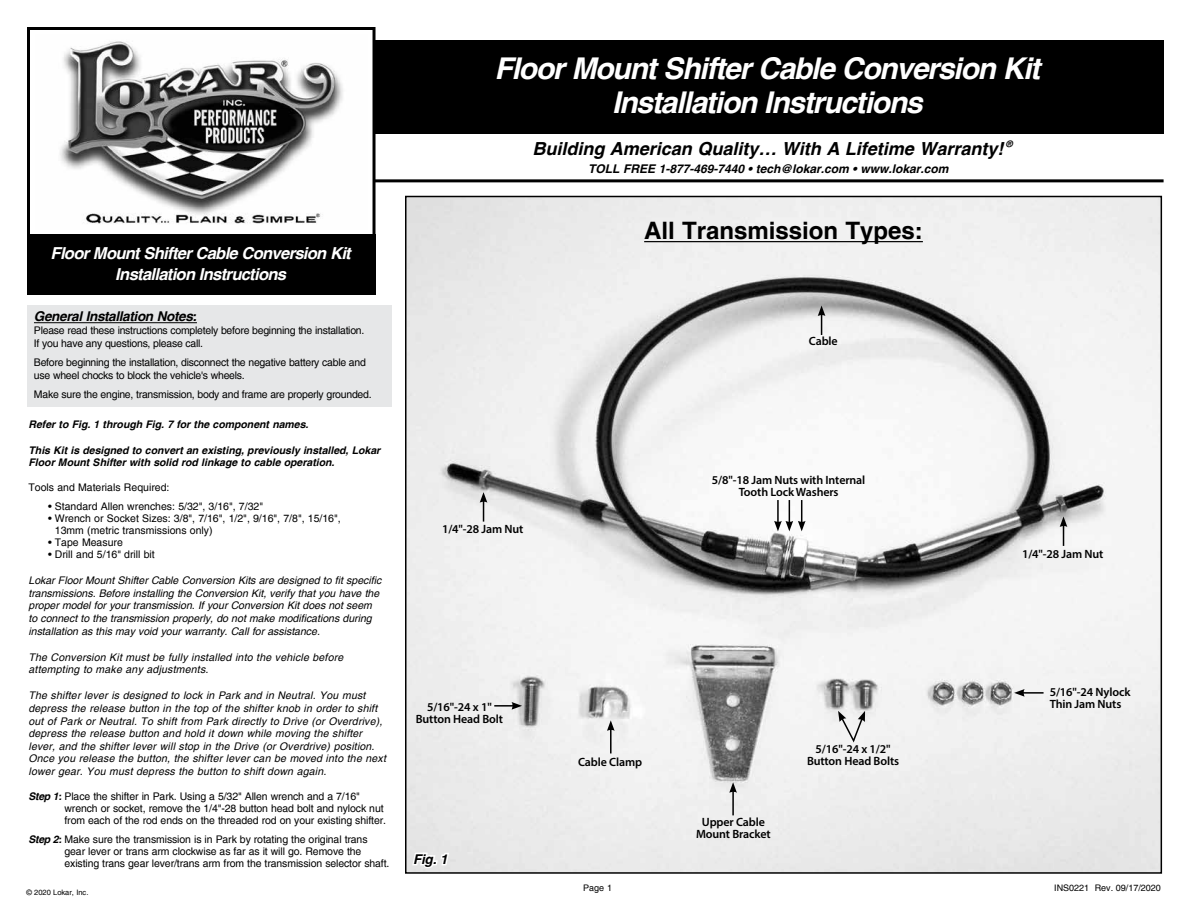
<style>
.page{position:relative;width:1188px;height:918px;background:#fff}
.page>*{position:absolute;margin:0;border:0;box-sizing:border-box;transform-origin:0 0}
.t1{font:italic 700 30px/34.5px "Helvetica";letter-spacing:-.04em;color:#fff;text-align:center}
.t2{font:700 24px "Helvetica";color:#000}
.t3{font:italic 700 18px "Helvetica";color:#000}
.t4{font:italic 700 16.5px/21px "Helvetica";letter-spacing:-.04em;color:#fff;text-align:center}
.t5{font:italic 700 13.5px "Helvetica";letter-spacing:-.025em;color:#000}
.t6{font:600 12px/12px "Myriad Pro";letter-spacing:-.01em;color:#000;text-align:center}
.t7{font:italic 700 12px "Helvetica";color:#000}
.t8{font:10.5px/12px "Helvetica";letter-spacing:-.01em;color:#000}
.t9{font:italic 10.5px/12.6px "Helvetica";letter-spacing:.02em;color:#000}
.t10{font:italic 10.5px/12.6px "Helvetica";color:#000}
.t11{font:italic 700 10.5px/12px "Helvetica";color:#000}
.t12{font:9px "Helvetica";color:#000}
.t13{font:italic 700 9px "Helvetica";color:#000}
.t14{font:7.5px "Helvetica";color:#000}
.s1{font-weight:700;font-style:italic}
</style>
<div class="page">
<img style="left:408px;top:199px;width:751px;height:672px">
<div style="left:364px;top:41px;width:800px;height:93px;background:#000"></div>
<hr style="left:644px;top:241px;width:279px;height:1px;background:#000">
<hr style="left:366px;top:179px;width:798px;height:3px;background:#000">
<div style="left:28px;top:28px;width:346px;height:263px;background:#fff"></div>
<img style="left:60px;top:41px;width:283px;height:183px">
<div style="left:27px;top:27px;width:349px;height:266px;border:3px solid #000"></div>
<div style="left:27px;top:234px;width:348px;height:60px;background:#000"></div>
<div style="left:27px;top:305px;width:364px;height:102px;background:#e6e7e8"></div>
<hr style="left:34px;top:322px;width:163px;height:1px;background:#000">
<svg style="left:410px;top:851px;width:41px;height:19px"></svg>
<hr style="left:1022px;top:692px;width:22px;height:2px;background:#000">
<svg style="left:1014px;top:689px;width:11px;height:8px"></svg>
<svg style="left:1060px;top:516px;width:7px;height:30px"></svg>
<svg style="left:480px;top:492px;width:7px;height:30px"></svg>
<svg style="left:774px;top:500px;width:32px;height:31px"></svg>
<svg style="left:818px;top:306px;width:7px;height:29px"></svg>
<hr style="left:494px;top:705px;width:20px;height:2px;background:#000">
<svg style="left:512px;top:702px;width:10px;height:8px"></svg>
<hr style="left:732px;top:790px;width:2px;height:25px;background:#000">
<svg style="left:729px;top:782px;width:8px;height:11px"></svg>
<hr style="left:610px;top:729px;width:2px;height:24px;background:#000">
<svg style="left:607px;top:720px;width:8px;height:11px"></svg>
<svg style="left:838px;top:711px;width:27px;height:33px"></svg>
<h3 class="t4" style="left:51px;top:243px;width:302px">Floor Mount Shifter Cable Conversion Kit<br>Installation Instructions</h3>
<p class="t5" style="left:34px;top:309px;width:165px">General Installation Notes:</p>
<p class="t8" style="left:34px;top:324px;width:332px;line-height:12.6px">Please read these instructions completely before beginning the installation.<br>If you have any questions, please call.</p>
<p class="t8" style="left:34px;top:356px;width:333px;line-height:12.6px">Before beginning the installation, disconnect the negative battery cable and use wheel chocks to block the vehicle's wheels.</p>
<p class="t8" style="left:34px;top:388px;width:339px">Make sure the engine, transmission, body and frame are properly grounded.</p>
<p class="t11" style="left:29px;top:419px;width:282px">Refer to Fig. 1 through Fig. 7 for the component names.</p>
<p class="t11" style="left:29px;top:444px;width:353px">This Kit is designed to convert an existing, previously installed, Lokar<br>Floor Mount Shifter with solid rod linkage to cable operation.</p>
<p class="t8" style="left:29px;top:482px;width:142px">Tools and Materials Required:</p>
<p class="t8" style="left:48px;top:500px;width:217px">• Standard Allen wrenches: 5/32", 3/16", 7/32"</p>
<p class="t8" style="left:55px;top:512px;width:287px;text-indent:-7px">• Wrench or Socket Sizes: 3/8", 7/16", 1/2", 9/16", 7/8", 15/16",<br>13mm (metric transmissions only)</p>
<p class="t8" style="left:48px;top:536px;width:76px">• Tape Measure</p>
<p class="t8" style="left:48px;top:548px;width:108px">• Drill and 5/16" drill bit</p>
<p class="t10" style="left:29px;top:574px;width:354px">Lokar Floor Mount Shifter Cable Conversion Kits are designed to fit specific transmissions. Before installing the Conversion Kit, verify that you have the proper model for your transmission. If your Conversion Kit does not seem to connect to the transmission properly, do not make modifications during installation as this may void your warranty. Call for assistance.</p>
<p class="t9" style="left:29px;top:651px;width:316px">The Conversion Kit must be fully installed into the vehicle before attempting to make any adjustments.</p>
<p class="t9" style="left:29px;top:689px;width:359px">The shifter lever is designed to lock in Park and in Neutral. You must depress the release button in the top of the shifter knob in order to shift out of Park or Neutral. To shift from Park directly to Drive (or Overdrive), depress the release button and hold it down while moving the shifter lever, and the shifter lever will stop in the Drive (or Overdrive) position.<br>Once you release the button, the shifter lever can be moved into the next lower gear. You must depress the button to shift down again.</p>
<p class="t8" style="left:64px;top:791px;width:323px;text-indent:-36px"><span class="s1">Step 1:</span> Place the shifter in Park. Using a 5/32" Allen wrench and a 7/16" wrench or socket, remove the 1/4"-28 button head bolt and nylock nut from each of the rod ends on the threaded rod on your existing shifter.</p>
<p class="t8" style="left:65px;top:834px;width:326px;text-indent:-36px"><span class="s1">Step 2:</span> Make sure the transmission is in Park by rotating the original trans gear lever or trans arm clockwise as far as it will go. Remove the existing trans gear lever/trans arm from the transmission selector shaft.</p>
<p class="t14" style="left:26px;top:888px;width:64px">© 2020 Lokar, Inc.</p>
<h1 class="t1" style="left:494px;top:51px;width:547px">Floor Mount Shifter Cable Conversion Kit<br>Installation Instructions</h1>
<p class="t13" style="left:1006px;top:139px;width:8px">®</p>
<h3 class="t3" style="left:532px;top:138px;width:473px">Building American Quality… With A Lifetime Warranty!</h3>
<p class="t7" style="left:588px;top:162px;width:362px">TOLL FREE 1-877-469-7440 • tech@lokar.com • www.lokar.com</p>
<h2 class="t2" style="left:644px;top:216px;width:280px">All Transmission Types:</h2>
<p class="t6" style="left:809px;top:335px;width:30px">Cable</p>
<p class="t6" style="left:442px;top:523px;width:83px">1/4"-28 Jam Nut</p>
<p class="t6" style="left:416px;top:701px;width:89px">5/16"-24 x 1"<br>Button Head Bolt</p>
<p class="t5" style="left:413px;top:851px;width:36px">Fig. 1</p>
<p class="t6" style="left:712px;top:473px;width:155px">5/8"-18 Jam Nuts with Internal<br>Tooth Lock Washers</p>
<p class="t6" style="left:578px;top:755px;width:66px">Cable Clamp</p>
<p class="t6" style="left:696px;top:815px;width:76px">Upper Cable<br>Mount Bracket</p>
<p class="t6" style="left:807px;top:743px;width:94px">5/16"-24 x 1/2"<br>Button Head Bolts</p>
<p class="t6" style="left:1022px;top:547px;width:83px">1/4"-28 Jam Nut</p>
<p class="t6" style="left:1050px;top:685px;width:82px;text-align:left">5/16"-24 Nylock<br>Thin Jam Nuts</p>
<p class="t12" style="left:583px;top:883px;width:30px">Page 1</p>
<p class="t12" style="left:1054px;top:883px;width:108px">INS0221 Rev. 09/17/2020</p>
</div>
